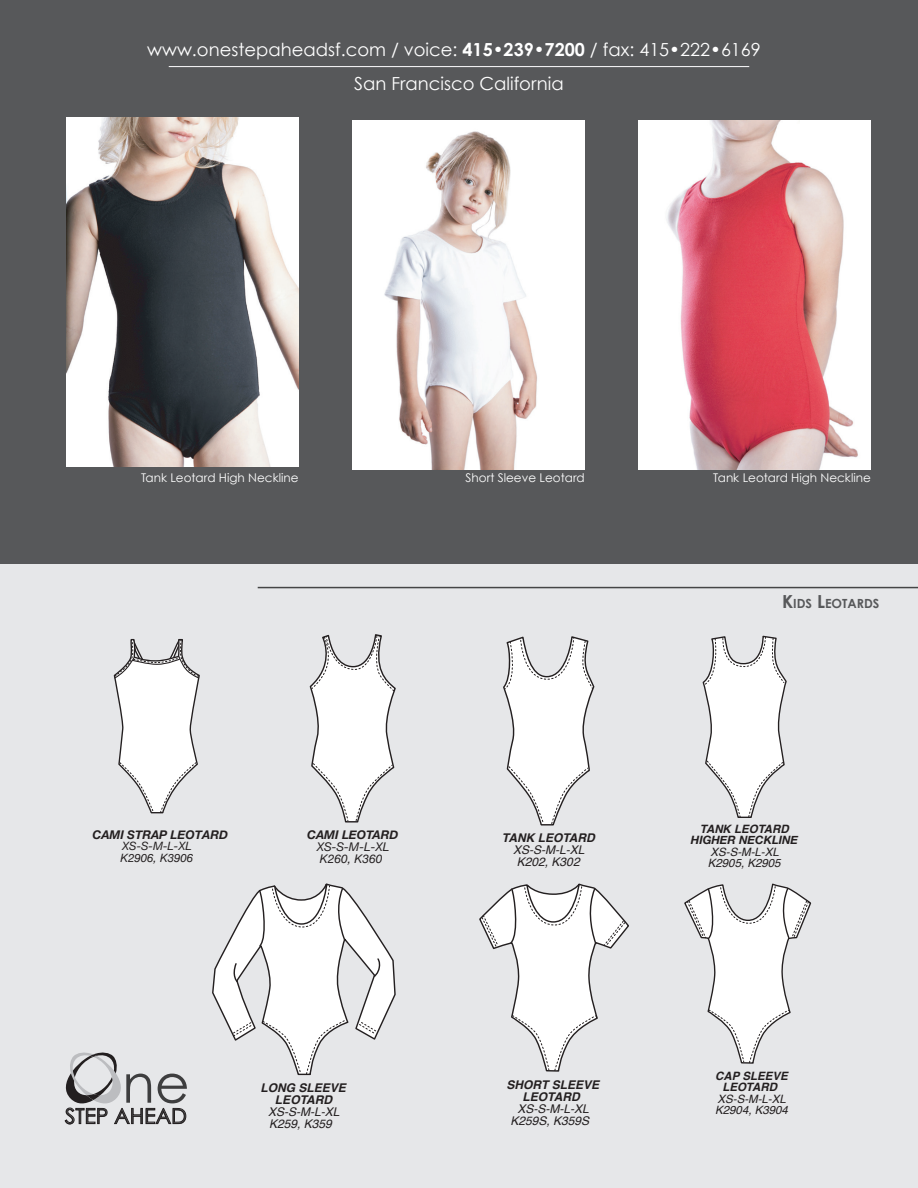
<style>
.page{position:relative;width:918px;height:1188px;background:#fff}
.page>*{position:absolute;margin:0;border:0;box-sizing:border-box;transform-origin:0 0}
.t1{font:53.55px "Century Gothic";color:#3e3e3f}
.t2{font:21.15px "Century Gothic";color:#3e3e3f}
.t3{font:18px/33.6px "Century Gothic";color:#fff;text-align:center}
.t4{font:700 12.6px "Century Gothic";color:#57585a}
.t5{font:12px "Century Gothic";color:#fff}
.t6{font:italic 12px/12px "Helvetica";color:#231f20;text-align:center}
.t7{font:italic 700 12px/12px "Helvetica";color:#231f20;text-align:center}
.t8{font:italic 700 12px "Helvetica Neue";color:#231f20}
.t9{font:italic 12px/12px "Helvetica Neue";color:#231f20}
.t10{font:italic 11.55px/11.6px "Helvetica";color:#231f20}
.t11{font:italic 700 11.55px/11.6px "Helvetica";color:#231f20;text-align:center}
.t12{font:italic 11.55px/11.6px "Helvetica Neue";color:#231f20}
.t13{font:italic 700 11.55px "Helvetica Neue";color:#231f20}
.s1{font-weight:700}
.s2{font-size:18px}
</style>
<div class="page">
<div style="left:0;top:563px;width:918px;height:625px;background:#e6e7e9"></div>
<div style="left:0;top:0;width:918px;height:563px;background:#57585a"></div>
<svg style="left:63px;top:1051px;width:123px;height:73px;background:#c8c8ca"></svg>
<hr style="left:258px;top:587px;width:660px;height:1px;background:#454646">
<svg style="left:478px;top:883px;width:152px;height:189px"></svg>
<svg style="left:683px;top:884px;width:129px;height:180px"></svg>
<svg style="left:211px;top:634px;width:186px;height:442px"></svg>
<svg style="left:502px;top:635px;width:93px;height:191px"></svg>
<svg style="left:113px;top:638px;width:88px;height:176px"></svg>
<svg style="left:702px;top:635px;width:85px;height:184px"></svg>
<img style="left:66px;top:118px;width:233px;height:348px">
<img style="left:353px;top:121px;width:232px;height:348px">
<img style="left:639px;top:121px;width:232px;height:348px">
<p class="t3" style="left:147px;top:33px;width:615px">www.onestepaheadsf.com / voice: <span class="s1">415•239•7200</span> / fax: 415•222•6169<br>San Francisco California</p>
<p class="t5" style="left:141px;top:470px;width:159px">Tank Leotard High Neckline</p>
<p class="t5" style="left:466px;top:470px;width:121px">Short Sleeve Leotard</p>
<p class="t5" style="left:713px;top:470px;width:159px">Tank Leotard High Neckline</p>
<p class="t8" style="left:92px;top:825px;width:137px">CAMI STRAP LEOTARD</p>
<p class="t12" style="left:120px;top:841px;width:74px">XS-S-M-L-XL<br>K2906, K3906</p>
<p class="t8" style="left:307px;top:826px;width:93px">CAMI LEOTARD</p>
<p class="t9" style="left:317px;top:842px;width:74px">XS-S-M-L-XL<br>K260, K360</p>
<h1 class="t1" style="left:122px;top:1051px;width:69px">ne</h1>
<p class="t2" style="left:65px;top:1103px;width:123px">STEP AHEAD</p>
<p class="t7" style="left:261px;top:1082px;width:87px">LONG SLEEVE<br>LEOTARD</p>
<p class="t6" style="left:268px;top:1106px;width:73px;text-align:left">XS-S-M-L-XL<br>K259, K359</p>
<p class="t7" style="left:502px;top:832px;width:94px">TANK LEOTARD</p>
<p class="t6" style="left:513px;top:845px;width:73px">XS-S-M-L-XL<br>K202, K302</p>
<p class="t7" style="left:507px;top:1078px;width:94px">SHORT SLEEVE<br>LEOTARD</p>
<p class="t6" style="left:511px;top:1103px;width:80px">XS-S-M-L-XL<br>K259S, K359S</p>
<p class="t4" style="left:782px;top:596px;width:99px"><span class="s2">K</span>IDS <span class="s2">L</span>EOTARDS</p>
<p class="t11" style="left:700px;top:823px;width:90px">TANK LEOTARD</p>
<p class="t13" style="left:691px;top:831px;width:109px">HIGHER NECKLINE</p>
<p class="t10" style="left:708px;top:846px;width:74px">XS-S-M-L-XL<br>K2905, K2905</p>
<p class="t11" style="left:715px;top:1070px;width:74px">CAP SLEEVE<br>LEOTARD</p>
<p class="t10" style="left:715px;top:1093px;width:74px">XS-S-M-L-XL<br>K2904, K3904</p>
</div>
